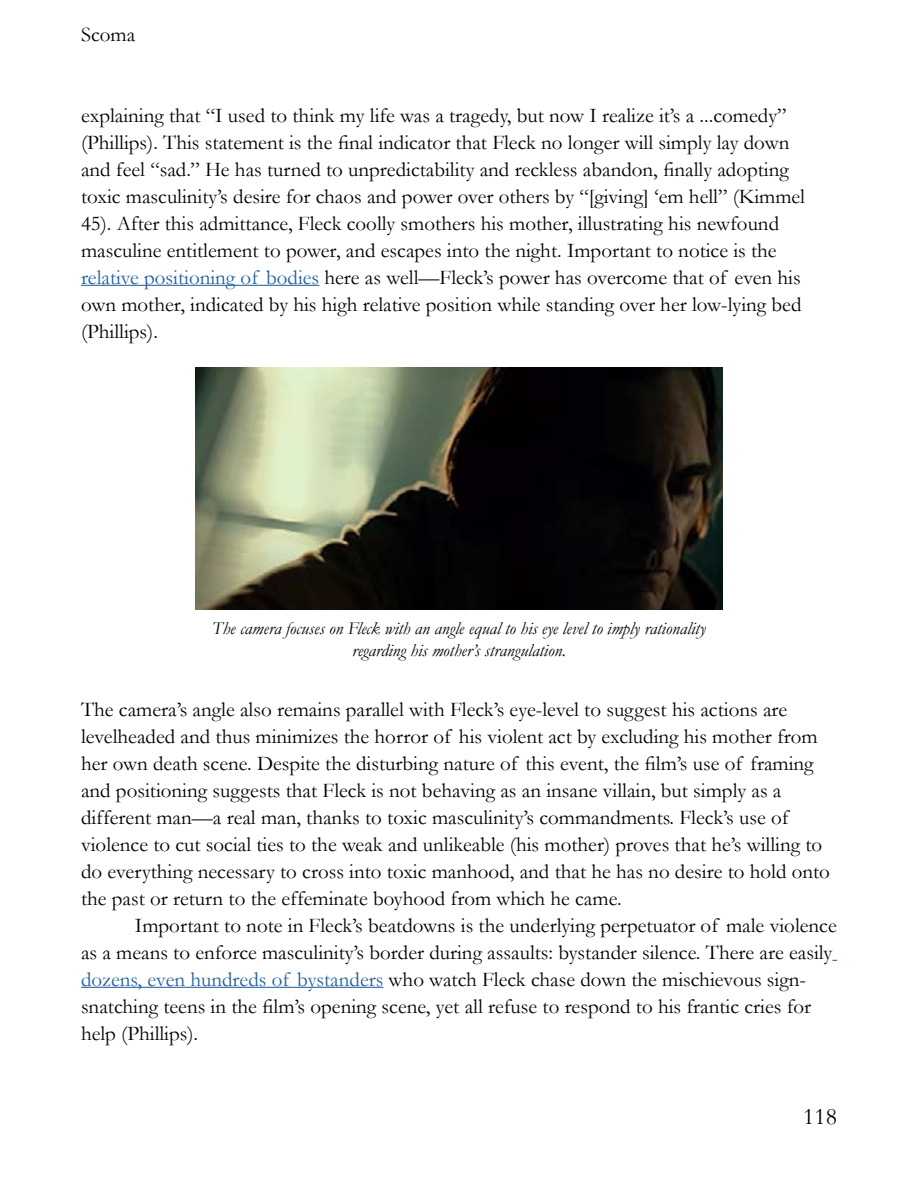
<style>
.page{position:relative;width:918px;height:1188px;background:#fff}
.page>*{position:absolute;margin:0;border:0;box-sizing:border-box;transform-origin:0 0}
.t1{font:24px "Garamond";color:#000}
.t2{font:21px/27px "Garamond";color:#000}
.t3{font:italic 18px/21.6px "Garamond";color:#000;text-align:center}
.s1{color:#215e9e}
</style>
<div class="page">
<hr style="left:81px;top:285px;width:238px;height:1px;background:#215e9e">
<hr style="left:81px;top:987px;width:302px;height:1px;background:#215e9e">
<img style="left:196px;top:367px;width:527px;height:242px">
<p class="t2" style="left:81px;top:21px;width:56px">Scoma</p>
<p class="t2" style="left:81px;top:102px;width:726px">explaining that “I used to think my life was a tragedy, but now I realize it’s a ...comedy” (Phillips). This statement is the final indicator that Fleck no longer will simply lay down and feel “sad.” He has turned to unpredictability and reckless abandon, finally adopting toxic masculinity’s desire for chaos and power over others by “[giving] ‘em hell” (Kimmel 45). After this admittance, Fleck coolly smothers his mother, illustrating his newfound masculine entitlement to power, and escapes into the night. Important to notice is the <span class="s1">relative positioning of bodies</span> here as well—Fleck’s power has overcome that of even his own mother, indicated by his high relative position while standing over her low-lying bed (Phillips).</p>
<p class="t3" style="left:212px;top:618px;width:495px">The camera focuses on Fleck with an angle equal to his eye level to imply rationality regarding his mother’s strangulation.</p>
<p class="t2" style="left:81px;top:696px;width:751px">The camera’s angle also remains parallel with Fleck’s eye-level to suggest his actions are levelheaded and thus minimizes the horror of his violent act by excluding his mother from her own death scene. Despite the disturbing nature of this event, the film’s use of framing and positioning suggests that Fleck is not behaving as an insane villain, but simply as a different man—a real man, thanks to toxic masculinity’s commandments. Fleck’s use of violence to cut social ties to the weak and unlikeable (his mother) proves that he’s willing to do everything necessary to cross into toxic manhood, and that he has no desire to hold onto the past or return to the effeminate boyhood from which he came.</p>
<p class="t2" style="left:81px;top:912px;width:757px;text-indent:54px">Important to note in Fleck’s beatdowns is the underlying perpetuator of male violence as a means to enforce masculinity’s border during assaults: bystander silence. There are easily <span class="s1">dozens, even hundreds of bystanders</span> who watch Fleck chase down the mischievous sign&shy;snatching teens in the film’s opening scene, yet all refuse to respond to his frantic cries for help (Phillips).</p>
<p class="t1" style="left:803px;top:1103px;width:35px">118</p>
</div>
